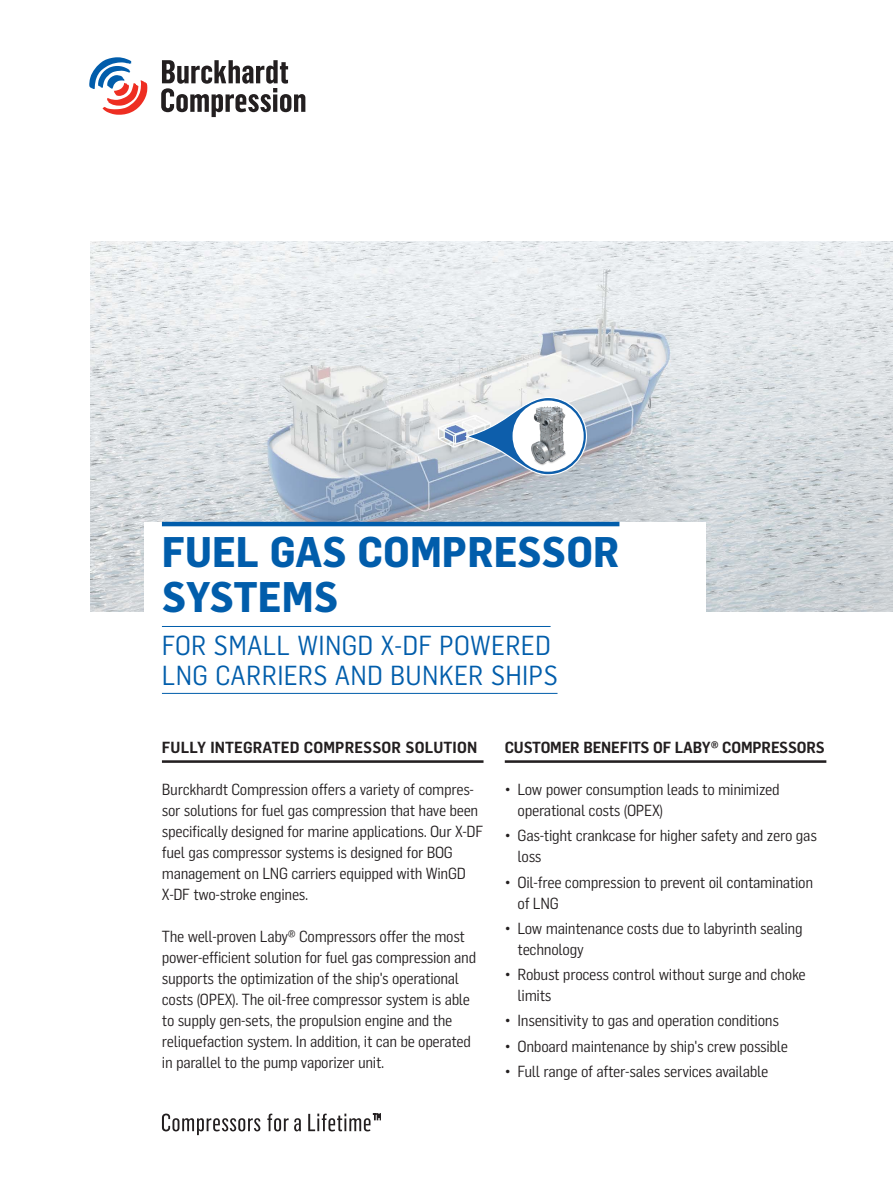
<style>
.page{position:relative;width:893px;height:1191px;background:#fff}
.page>*{position:absolute;margin:0;border:0;box-sizing:border-box;transform-origin:0 0}
._00_Cover_page__Head{font:700 42px/45px "Flama Semicondensed";color:#015dab}
._00_Cover_page__Subh{font:27px/30px "Flama Semicondensed";letter-spacing:.01em;color:#015dab}
._05_Body_copy{font:15.75px/21px "Flama Semicondensed";letter-spacing:-.02em;color:#231f20}
._04_Subheadline_Unde{font:600 15.75px "Flama Semicondensed";letter-spacing:-.01em;color:#231f20}
._04_Subheadline_Unde-2{font:600 15.75px "Flama Semicondensed";letter-spacing:.01em;color:#231f20}
</style>
<div class="page">
<svg style="left:89px;top:57px;width:58px;height:58px"></svg>
<svg style="left:161px;top:60px;width:144px;height:57px"></svg>
<svg style="left:162px;top:1113px;width:219px;height:22px"></svg>
<img style="left:91px;top:241px;width:802px;height:370px">
<div style="left:145px;top:522px;width:561px;height:186px;background:#fff"></div>
<hr style="left:162px;top:522px;width:457px;height:4px;background:#015dab">
<hr style="left:162px;top:626px;width:389px;height:1px;background:#015dab">
<hr style="left:162px;top:693px;width:395px;height:1px;background:#015dab">
<hr style="left:162px;top:760px;width:321px;height:3px;background:#231f20">
<hr style="left:505px;top:760px;width:321px;height:3px;background:#231f20">
<svg style="left:465px;top:397px;width:122px;height:78px"></svg>
<div style="left:513px;top:400px;width:71px;height:72px;background:#fff;border-radius:50%"></div>
<img style="left:531px;top:406px;width:35px;height:60px">
<p class="_00_Cover_page__Head" style="left:162px;top:527px;width:459px">FUEL GAS COMPRESSOR<br>SYSTEMS</p>
<p class="_00_Cover_page__Subh" style="left:162px;top:629px;width:397px">FOR SMALL WINGD X-DF POWERED<br>LNG CARRIERS AND BUNKER SHIPS</p>
<p class="_04_Subheadline_Unde-2" style="left:162px;top:737px;width:317px">FULLY INTEGRATED COMPRESSOR SOLUTION</p>
<p class="_05_Body_copy" style="left:162px;top:778px;width:323px">Burckhardt Compression offers a variety of compres&shy;sor solutions for fuel gas compression that have been specifically designed for marine applications. Our X-DF fuel gas compressor systems is designed for BOG management on LNG carriers equipped with WinGD X-DF two-stroke engines.</p>
<p class="_05_Body_copy" style="left:162px;top:925px;width:316px">The well-proven Laby® Compressors offer the most power-efficient solution for fuel gas compression and supports the optimization of the ship's operational costs (OPEX). The oil-free compressor system is able to supply gen-sets, the propulsion engine and the reliquefaction system. In addition, it can be operated in parallel to the pump vaporizer unit.</p>
<p class="_04_Subheadline_Unde" style="left:505px;top:737px;width:321px">CUSTOMER BENEFITS OF LABY® COMPRESSORS</p>
<p class="_05_Body_copy" style="left:518px;top:778px;width:264px;text-indent:-13px">• Low power consumption leads to minimized operational costs (OPEX)</p>
<p class="_05_Body_copy" style="left:518px;top:824px;width:301px;text-indent:-13px">• Gas-tight crankcase for higher safety and zero gas loss</p>
<p class="_05_Body_copy" style="left:518px;top:871px;width:297px;text-indent:-13px">• Oil-free compression to prevent oil contamination of LNG</p>
<p class="_05_Body_copy" style="left:518px;top:917px;width:287px;text-indent:-13px">• Low maintenance costs due to labyrinth sealing technology</p>
<p class="_05_Body_copy" style="left:518px;top:963px;width:290px;text-indent:-13px">• Robust process control without surge and choke limits</p>
<p class="_05_Body_copy" style="left:505px;top:1009px;width:276px">• Insensitivity to gas and operation conditions</p>
<p class="_05_Body_copy" style="left:505px;top:1035px;width:285px">• Onboard maintenance by ship's crew possible</p>
<p class="_05_Body_copy" style="left:505px;top:1060px;width:265px">• Full range of after-sales services available</p>
</div>
